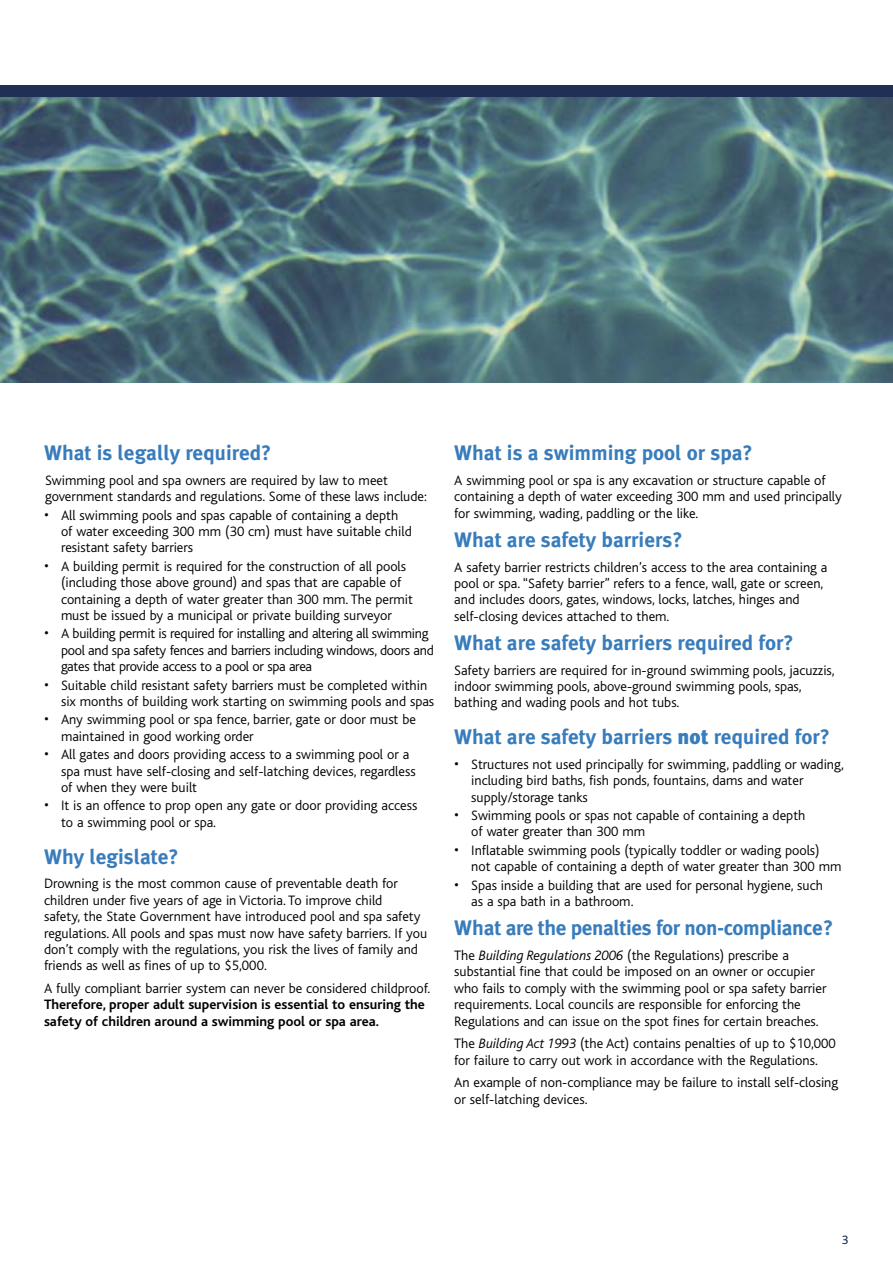
<style>
.page{position:relative;width:893px;height:1263px;background:#fff}
.page>*{position:absolute;margin:0;border:0;box-sizing:border-box;transform-origin:0 0}
.Subheading_A{font:700 21px "Meta Plus";color:#387cbc}
.Subheading_A-2{font:700 21px "Meta Plus";letter-spacing:-.02em;color:#387cbc}
.Body_txt_black{font:300 14.25px/16.4px "Bliss";color:#000}
.Body_txt_-_bullet{font:300 14.25px/16.4px "Bliss";color:#000}
.Body_txt_black-2{font:700 14.25px/16.4px "Bliss";color:#000}
.Body_txt_-_bullet-2{font:300 14.25px/16.4px "Bliss";letter-spacing:-.02em;color:#000}
.Body_txt_-_bullet_last{font:300 14.25px/16.4px "Bliss";color:#000}
.t1{font:12.75px "Bliss";color:#1f2f55}
.s1{font-size:16.5px}
.s2{font-weight:300}
.s3{font-weight:900}
.s4{font-style:italic}
</style>
<div class="page">
<img style="left:0;top:96px;width:893px;height:287px">
<div style="left:0;top:85px;width:893px;height:11px;background:#1f2f55"></div>
<p class="Subheading_A" style="left:44px;top:441px;width:229px">What is legally required?</p>
<p class="Body_txt_-_bullet" style="left:45px;top:472px;width:383px">Swimming pool and spa owners are required by law to meet government standards and regulations. Some of these laws include:</p>
<p class="Body_txt_-_bullet" style="left:61px;top:507px;width:352px;text-indent:-17px"><span class="s1">•</span> All swimming pools and spas capable of containing a depth of water exceeding 300 mm (30 cm) must have suitable child resistant safety barriers</p>
<p class="Body_txt_-_bullet" style="left:61px;top:558px;width:354px;text-indent:-17px"><span class="s1">•</span> A building permit is required for the construction of all pools (including those above ground) and spas that are capable of containing a depth of water greater than 300 mm. The permit must be issued by a municipal or private building surveyor</p>
<p class="Body_txt_-_bullet-2" style="left:61px;top:626px;width:374px;text-indent:-17px"><span class="s1">•</span> A building permit is required for installing and altering all swimming pool and spa safety fences and barriers including windows, doors and gates that provide access to a pool or spa area</p>
<p class="Body_txt_-_bullet" style="left:61px;top:677px;width:375px;text-indent:-17px"><span class="s1">•</span> Suitable child resistant safety barriers must be completed within six months of building work starting on swimming pools and spas</p>
<p class="Body_txt_-_bullet" style="left:61px;top:712px;width:356px;text-indent:-17px"><span class="s1">•</span> Any swimming pool or spa fence, barrier, gate or door must be maintained in good working order</p>
<p class="Body_txt_-_bullet" style="left:61px;top:747px;width:356px;text-indent:-17px"><span class="s1">•</span> All gates and doors providing access to a swimming pool or a spa must have self-closing and self-latching devices, regardless of when they were built</p>
<p class="Body_txt_-_bullet_last" style="left:61px;top:798px;width:358px;text-indent:-17px"><span class="s1">•</span> It is an offence to prop open any gate or door providing access to a swimming pool or spa.</p>
<p class="Subheading_A" style="left:44px;top:844px;width:136px">Why legislate?</p>
<p class="Body_txt_black" style="left:44px;top:876px;width:385px">Drowning is the most common cause of preventable death for children under five years of age in Victoria. To improve child<br>safety, the State Government have introduced pool and spa safety regulations. All pools and spas must now have safety barriers. If you don’t comply with the regulations, you risk the lives of family and friends as well as fines of up to $5,000.</p>
<p class="Body_txt_black-2" style="left:44px;top:980px;width:388px"><span class="s2">A fully compliant barrier system can never be considered childproof.<br></span>Therefore, proper adult supervision is essential to ensuring the safety of children around a swimming pool or spa area.</p>
<p class="Subheading_A" style="left:454px;top:441px;width:300px">What is a swimming pool or spa?</p>
<p class="Body_txt_black" style="left:454px;top:472px;width:389px">A swimming pool or spa is any excavation or structure capable of containing a depth of water exceeding 300 mm and used principally for swimming, wading, paddling or the like.</p>
<p class="Subheading_A" style="left:454px;top:527px;width:230px">What are safety barriers?</p>
<p class="Body_txt_black" style="left:454px;top:559px;width:375px">A safety barrier restricts children’s access to the area containing a pool or spa. “Safety barrier” refers to a fence, wall, gate or screen, and includes doors, gates, windows, locks, latches, hinges and self-closing devices attached to them.</p>
<p class="Subheading_A" style="left:454px;top:630px;width:341px">What are safety barriers required for?</p>
<p class="Body_txt_black" style="left:454px;top:662px;width:382px">Safety barriers are required for in-ground swimming pools, jacuzzis, indoor swimming pools, above-ground swimming pools, spas, bathing and wading pools and hot tubs.</p>
<p class="Subheading_A" style="left:454px;top:725px;width:377px">What are safety barriers <span class="s3">not</span> required for?</p>
<p class="Body_txt_-_bullet" style="left:471px;top:756px;width:374px;text-indent:-17px"><span class="s1">•</span> Structures not used principally for swimming, paddling or wading, including bird baths, fish ponds, fountains, dams and water supply/storage tanks</p>
<p class="Body_txt_-_bullet" style="left:471px;top:807px;width:336px;text-indent:-17px"><span class="s1">•</span> Swimming pools or spas not capable of containing a depth of water greater than 300 mm</p>
<p class="Body_txt_-_bullet" style="left:471px;top:842px;width:372px;text-indent:-17px"><span class="s1">•</span> Inflatable swimming pools (typically toddler or wading pools) not capable of containing a depth of water greater than 300 mm</p>
<p class="Body_txt_-_bullet_last" style="left:471px;top:877px;width:353px;text-indent:-17px"><span class="s1">•</span> Spas inside a building that are used for personal hygiene, such as a spa bath in a bathroom.</p>
<p class="Subheading_A-2" style="left:454px;top:916px;width:380px">What are the penalties for non-compliance?</p>
<p class="Body_txt_black" style="left:454px;top:947px;width:374px">The <span class="s4">Building Regulations 2006</span> (the Regulations) prescribe a substantial fine that could be imposed on an owner or occupier who fails to comply with the swimming pool or spa safety barrier requirements. Local councils are responsible for enforcing the Regulations and can issue on the spot fines for certain breaches.</p>
<p class="Body_txt_black" style="left:454px;top:1036px;width:383px">The <span class="s4">Building Act 1993</span> (the Act) contains penalties of up to $10,000 for failure to carry out work in accordance with the Regulations.</p>
<p class="Body_txt_black" style="left:454px;top:1075px;width:385px">An example of non-compliance may be failure to install self-closing or self-latching devices.</p>
<p class="t1" style="left:842px;top:1233px;width:8px">3</p>
</div>
